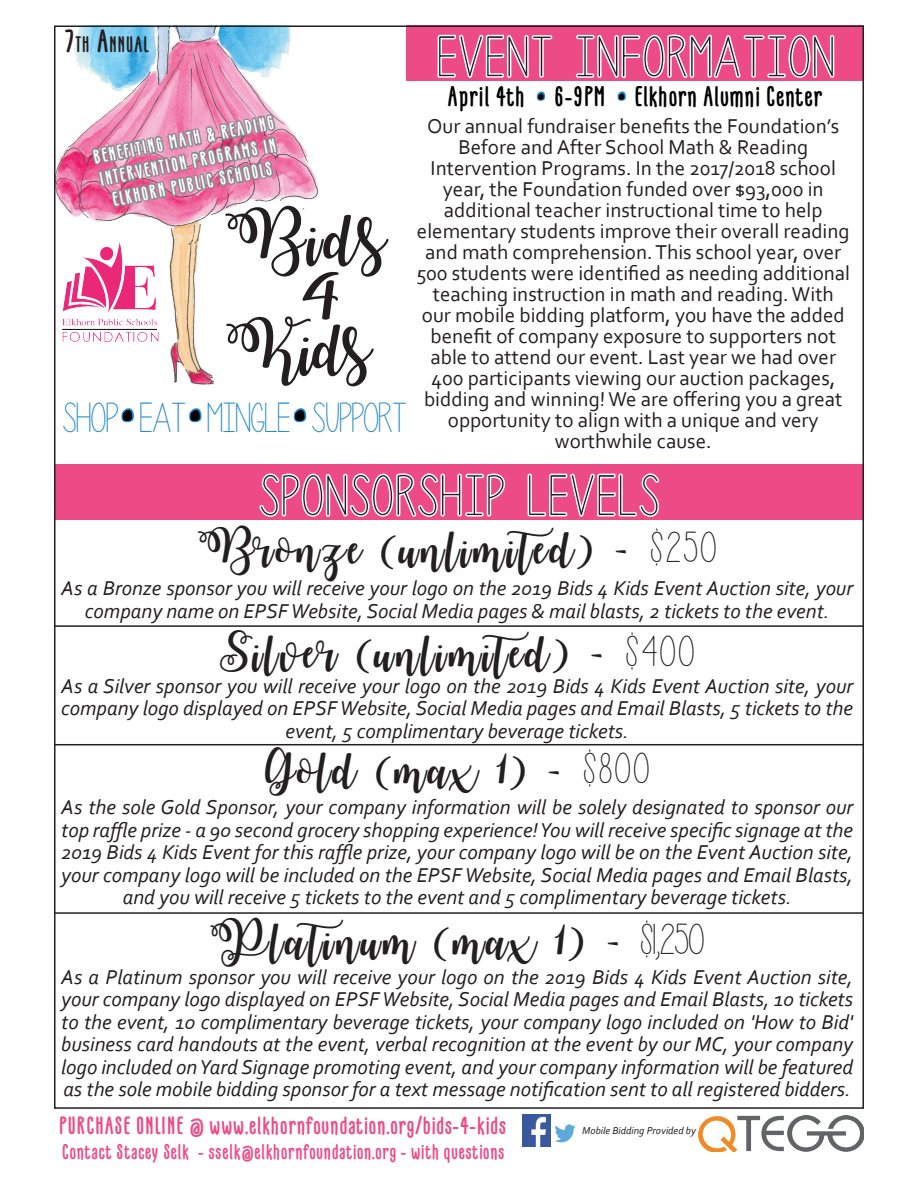
<style>
.page{position:relative;width:918px;height:1188px;background:#fff}
.page>*{position:absolute;margin:0;border:0;box-sizing:border-box;transform-origin:0 0}
.t1{font:61.65px "Watermelon Script Demo";color:#231f20}
.t2{font:57px "Penelope Anne";letter-spacing:.06em;color:#231f20}
.t3{font:55.65px "Watermelon Script Demo";letter-spacing:.035em;color:#231f20}
.t4{font:42.15px "Penelope Anne";letter-spacing:-.01em;color:#278bcb}
.t5{font:39px "Watermelon Script Demo";letter-spacing:.07em;color:#231f20}
.t6{font:700 24px "GLARESOME";letter-spacing:-.01em;color:#000}
.t7{font:italic 21px/22.5px "Corbel";color:#231f20;text-align:center}
.t8{font:21px/21px "Corbel";color:#231f20;text-align:center}
.t9{font:700 21px "GLARESOME";color:#ed4b86}
.t10{font:700 18.9px "GLARESOME";color:#231f20}
.t11{font:700 18px "GLARESOME";color:#ed4b86}
.t12{font:700 16.5px/22.6px "GLARESOME";color:#fff;text-align:center}
.t13{font:italic 10.5px "Corbel";color:#231f20}
.s1{font-size:27px}
.s2{font-family:"Penelope Anne";font-size:43.5px}
.s3{font-family:"GLARESOME";font-weight:700;color:#000}
</style>
<div class="page">
<img style="left:698px;top:1115px;width:166px;height:36px">
<div style="left:54px;top:464px;width:810px;height:56px;background:#ed4b86"></div>
<svg style="left:259px;top:473px;width:247px;height:44px"></svg>
<svg style="left:527px;top:473px;width:132px;height:44px"></svg>
<div style="left:407px;top:26px;width:457px;height:55px;background:#ed4b86"></div>
<hr style="left:54px;top:625px;width:810px;height:2px;background:#231f20">
<hr style="left:54px;top:744px;width:810px;height:1px;background:#231f20">
<hr style="left:54px;top:912px;width:810px;height:2px;background:#231f20">
<img style="left:522px;top:1115px;width:28px;height:32px">
<img style="left:549px;top:1117px;width:27px;height:30px">
<img style="left:57px;top:29px;width:262px;height:356px">
<svg style="left:90px;top:29px;width:192px;height:238px"></svg>
<svg style="left:121px;top:408px;width:13px;height:15px"></svg>
<svg style="left:189px;top:408px;width:13px;height:15px"></svg>
<svg style="left:293px;top:408px;width:14px;height:15px"></svg>
<img style="left:61px;top:242px;width:100px;height:103px">
<svg style="left:435px;top:25px;width:119px;height:76px"></svg>
<svg style="left:573px;top:25px;width:263px;height:76px"></svg>
<p class="t10" style="left:64px;top:34px;width:86px"><span class="s1">7</span>TH <span class="s1">A</span>NNUAL</p>
<h2 class="t2" style="left:437px;top:29px;width:398px">EVENT INFORMATION</h2>
<p class="t6" style="left:447px;top:82px;width:377px">April 4th • 6-9PM • Elkhorn Alumni Center</p>
<p class="t12" style="left:91px;top:147px;width:186px;rotate:-11deg">BENEFITING MATH &amp; READING<br>INTERVENTION PROGRAMS IN<br>ELKHORN PUBLIC SCHOOLS</p>
<h3 class="t3" style="left:225px;top:206px;width:162px">Bids</h3>
<p class="t8" style="left:416px;top:115px;width:435px">Our annual fundraiser benefits the Foundation’s Before and After School Math &amp; Reading Intervention Programs. In the 2017/2018 school year, the Foundation funded over $93,000 in additional teacher instructional time to help elementary students improve their overall reading and math comprehension. This school year, over 500 students were identified as needing additional teaching instruction in math and reading. With our mobile bidding platform, you have the added benefit of company exposure to supporters not able to attend our event. Last year we had over 400 participants viewing our auction packages, bidding and winning! We are offering you a great opportunity to align with a unique and very worthwhile cause.</p>
<h2 class="t2" style="left:260px;top:468px;width:400px">SPONSORSHIP LEVELS</h2>
<h3 class="t5" style="left:198px;top:526px;width:520px">Bronze (unlimited) - <span class="s2">$250</span></h3>
<p class="t7" style="left:61px;top:577px;width:793px">As a Bronze sponsor you will receive your logo on the 2019 Bids 4 Kids Event Auction site, your company name on EPSF Website, Social Media pages &amp; mail blasts, 2 tickets to the event.</p>
<h3 class="t5" style="left:220px;top:630px;width:476px">Silver (unlimited) - <span class="s2">$400</span></h3>
<p class="t7" style="left:61px;top:674px;width:793px">As a Silver sponsor you will receive your logo on the 2019 Bids 4 Kids Event Auction site, your company logo displayed on EPSF Website, Social Media pages and Email Blasts, 5 tickets to the event, 5 complimentary beverage tickets.</p>
<h3 class="t5" style="left:265px;top:747px;width:386px">Gold (max 1) - <span class="s2">$800</span></h3>
<p class="t7" style="left:61px;top:796px;width:793px">As the sole Gold Sponsor, your company information will be solely designated to sponsor our top raffle prize - a 90 second grocery shopping experience! You will receive specific signage at the 2019 Bids 4 Kids Event for this raffle prize, your company logo will be on the Event Auction site, your company logo will be included on the EPSF Website, Social Media pages and Email Blasts, and you will receive 5 tickets to the event and 5 complimentary beverage tickets.</p>
<h3 class="t5" style="left:210px;top:918px;width:495px">Platinum (max 1) - <span class="s2">$1,250</span></h3>
<p class="t7" style="left:61px;top:965px;width:793px;text-align:justify">As a Platinum sponsor you will receive your logo on the 2019 Bids 4 Kids Event Auction site, your company logo displayed on EPSF Website, Social Media pages and Email Blasts, 10 tickets to the event, 10 complimentary beverage tickets, your company logo included on 'How to Bid' business card handouts at the event, verbal recognition at the event by our MC, your company logo included on Yard Signage promoting event, and your company information will be featured as the sole mobile bidding sponsor for a text message notification sent to all registered bidders.</p>
<h1 class="t1" style="left:302px;top:261px;width:38px">4</h1>
<h3 class="t3" style="left:226px;top:315px;width:147px">Kids</h3>
<h3 class="t4" style="left:62px;top:397px;width:346px">SHOP<span class="s3">•</span>EAT<span class="s3">•</span>MINGLE<span class="s3">•</span>SUPPORT</h3>
<p class="t9" style="left:58px;top:1113px;width:449px">PURCHASE ONLINE @ www.elkhornfoundation.org/bids-4-kids</p>
<p class="t13" style="left:582px;top:1124px;width:115px">Mobile Bidding Provided by</p>
<p class="t11" style="left:62px;top:1141px;width:444px">Contact Stacey Selk - sselk@elkhornfoundation.org - with questions</p>
</div>
